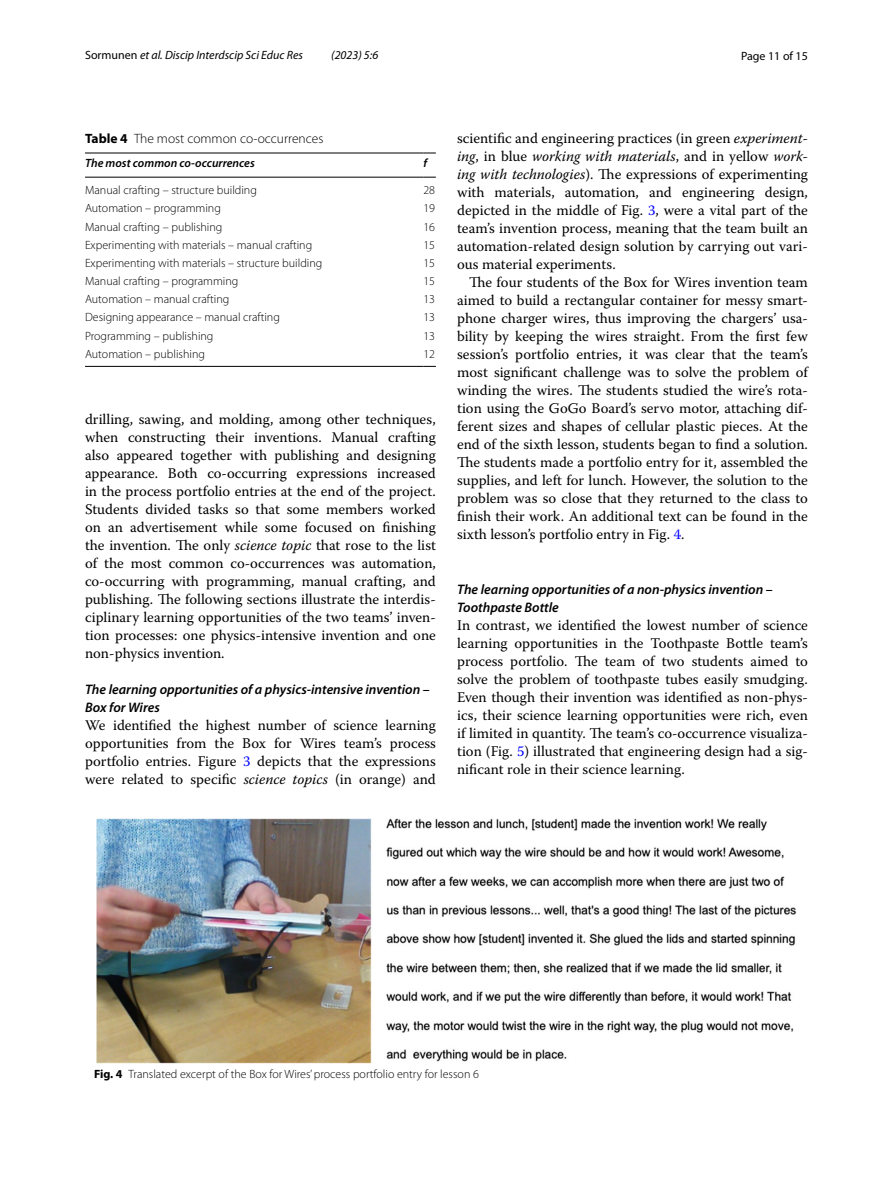
<style>
.page{position:relative;width:893px;height:1187px;background:#fff}
.page>*{position:absolute;margin:0;border:0;box-sizing:border-box;transform-origin:0 0}
.t1{font:14.7px/18px "Warnock Pro";color:#000;text-align:justify}
.t2{font:italic 600 13.8px/18px "Myriad Pro";color:#000}
.t3{font:300 13.5px "Myriad Pro";color:#000}
.t4{font:300 12px "Myriad Pro";color:#000}
.t5{font:italic 12px "Myriad Pro";color:#000}
.t6{font:italic 600 12px "Myriad Pro";color:#000}
.t7{font:12px "Myriad Pro";color:#000}
.s1{font-style:normal}
.s2{font-weight:700}
.s3{font-style:italic}
.s4{color:#00f}
</style>
<div class="page">
<hr style="left:85px;top:153px;width:338px;height:1px;background:#000">
<hr style="left:85px;top:177px;width:338px;height:1px;background:#000">
<svg style="left:423px;top:153px;width:13px;height:1px"></svg>
<svg style="left:423px;top:177px;width:13px;height:1px"></svg>
<hr style="left:85px;top:366px;width:338px;height:1px;background:#000">
<svg style="left:423px;top:366px;width:13px;height:1px"></svg>
<img style="left:96px;top:818px;width:701px;height:244px">
<p class="t5" style="left:85px;top:48px;width:219px"><span class="s1">Sormunen</span> et al. Discip Interdscip Sci Educ Res</p>
<p class="t5" style="left:331px;top:48px;width:48px">(2023) 5:6</p>
<p class="t7" style="left:741px;top:48px;width:68px">Page 11 of 15</p>
<p class="t3" style="left:85px;top:131px;width:240px"><span class="s2">Table 4</span> The most common co-occurrences</p>
<p class="t6" style="left:85px;top:156px;width:171px">The most common co-occurrences</p>
<p class="t6" style="left:423px;top:156px;width:5px">f</p>
<p class="t4" style="left:85px;top:184px;width:173px">Manual crafting – structure building</p>
<p class="t4" style="left:423px;top:184px;width:13px">28</p>
<p class="t4" style="left:85px;top:202px;width:137px">Automation – programming</p>
<p class="t4" style="left:423px;top:202px;width:13px">19</p>
<p class="t4" style="left:85px;top:220px;width:139px">Manual crafting – publishing</p>
<p class="t4" style="left:423px;top:220px;width:13px">16</p>
<p class="t4" style="left:85px;top:238px;width:229px">Experimenting with materials – manual crafting</p>
<p class="t4" style="left:423px;top:238px;width:13px">15</p>
<p class="t4" style="left:85px;top:256px;width:239px">Experimenting with materials – structure building</p>
<p class="t4" style="left:423px;top:256px;width:13px">15</p>
<p class="t4" style="left:85px;top:274px;width:155px">Manual crafting – programming</p>
<p class="t4" style="left:423px;top:274px;width:13px">15</p>
<p class="t4" style="left:85px;top:293px;width:146px">Automation – manual crafting</p>
<p class="t4" style="left:423px;top:293px;width:13px">13</p>
<p class="t4" style="left:85px;top:311px;width:196px">Designing appearance – manual crafting</p>
<p class="t4" style="left:423px;top:311px;width:13px">13</p>
<p class="t4" style="left:85px;top:329px;width:130px">Programming – publishing</p>
<p class="t4" style="left:423px;top:329px;width:13px">13</p>
<p class="t4" style="left:85px;top:347px;width:121px">Automation – publishing</p>
<p class="t4" style="left:423px;top:347px;width:13px">12</p>
<p class="t1" style="left:85px;top:410px;width:352px">drilling, sawing, and molding, among other techniques, when constructing their inventions. Manual crafting also appeared together with publishing and designing appearance. Both co-occurring expressions increased in the process portfolio entries at the end of the project.<br>Students divided tasks so that some members worked on an advertisement while some focused on finishing the invention. The only <span class="s3">science topic</span> that rose to the list of the most common co-occurrences was automation, co-occurring with programming, manual crafting, and publishing. The following sections illustrate the interdis&shy;ciplinary learning opportunities of the two teams’ inven&shy;tion processes: one physics-intensive invention and one non-physics invention.</p>
<p class="t2" style="left:85px;top:680px;width:346px">The learning opportunities of a physics‑intensive invention –<br>Box for Wires</p>
<p class="t1" style="left:85px;top:716px;width:352px">We identified the highest number of science learning opportunities from the Box for Wires team’s process portfolio entries. Figure <span class="s4">3</span> depicts that the expressions were related to specific <span class="s3">science topics</span> (in orange) and</p>
<p class="t1" style="left:457px;top:128px;width:352px">scientific and engineering practices (in green <span class="s3">experiment&shy;ing</span>, in blue <span class="s3">working with materials</span>, and in yellow <span class="s3">work&shy;ing with technologies</span>). The expressions of experimenting with materials, automation, and engineering design, depicted in the middle of Fig. <span class="s4">3</span>, were a vital part of the team’s invention process, meaning that the team built an automation-related design solution by carrying out vari&shy;ous material experiments.</p>
<p class="t1" style="left:457px;top:272px;width:352px;text-indent:12px">The four students of the Box for Wires invention team aimed to build a rectangular container for messy smart&shy;phone charger wires, thus improving the chargers’ usa&shy;bility by keeping the wires straight. From the first few session’s portfolio entries, it was clear that the team’s most significant challenge was to solve the problem of winding the wires. The students studied the wire’s rota&shy;tion using the GoGo Board’s servo motor, attaching dif&shy;ferent sizes and shapes of cellular plastic pieces. At the end of the sixth lesson, students began to find a solution.<br>The students made a portfolio entry for it, assembled the supplies, and left for lunch. However, the solution to the problem was so close that they returned to the class to finish their work. An additional text can be found in the sixth lesson’s portfolio entry in Fig. <span class="s4">4</span>.</p>
<p class="t2" style="left:457px;top:579px;width:317px">The learning opportunities of a non‑physics invention –<br>Toothpaste Bottle</p>
<p class="t1" style="left:457px;top:615px;width:352px">In contrast, we identified the lowest number of science learning opportunities in the Toothpaste Bottle team’s process portfolio. The team of two students aimed to solve the problem of toothpaste tubes easily smudging.<br>Even though their invention was identified as non-phys&shy;ics, their science learning opportunities were rich, even if limited in quantity. The team’s co-occurrence visualiza&shy;tion (Fig. <span class="s4">5</span>) illustrated that engineering design had a sig&shy;nificant role in their science learning.</p>
<p class="t4" style="left:94px;top:1067px;width:386px"><span class="s2">Fig. 4</span> Translated excerpt of the Box for Wires’ process portfolio entry for lesson 6</p>
</div>
